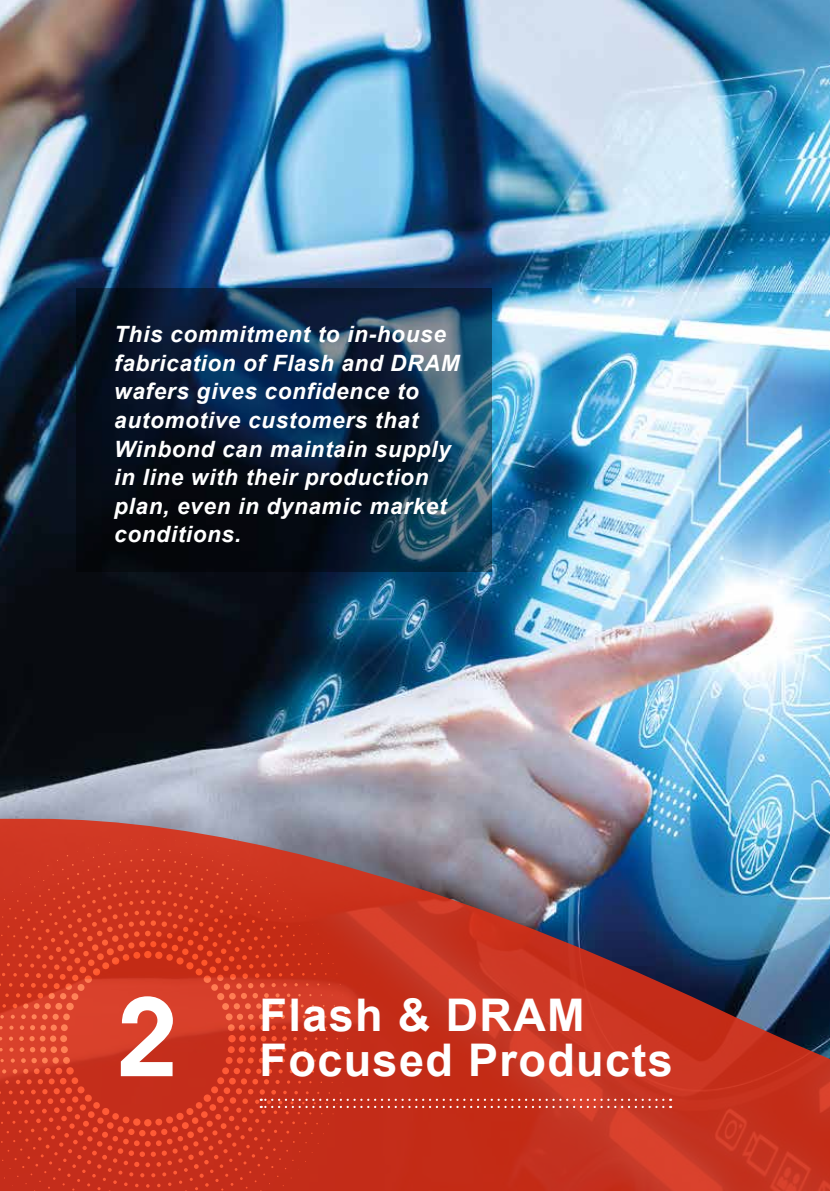
<style>
.page{position:relative;width:830px;height:1191px;background:#fff}
.page>*{position:absolute;margin:0;border:0;box-sizing:border-box;transform-origin:0 0}
.t1{font:600 110.25px "Avant Garde IT Cby BT";color:#fff}
.t2{font:700 45px/45px "Arial";letter-spacing:.03em;color:#fff}
.t3{font:italic 700 22.5px/28.5px "Arial";letter-spacing:.03em;color:#fff}
</style>
<div class="page">
<img style="left:0;top:0;width:829px;height:819px">
<img style="left:0;top:819px;width:829px;height:372px">
<svg style="left:0;top:838px;width:663px;height:353px"></svg>
<svg style="left:76px;top:288px;width:416px;height:284px"></svg>
<p class="t3" style="left:114px;top:321px;width:347px">This commitment to in-house fabrication of Flash and DRAM wafers gives confidence to automotive customers that<br>Winbond can maintain supply in line with their production plan, even in dynamic market conditions.</p>
<h1 class="t1" style="left:115px;top:970px;width:66px">2</h1>
<h2 class="t2" style="left:259px;top:994px;width:414px">Flash &amp; DRAM<br>Focused Products</h2>
</div>
